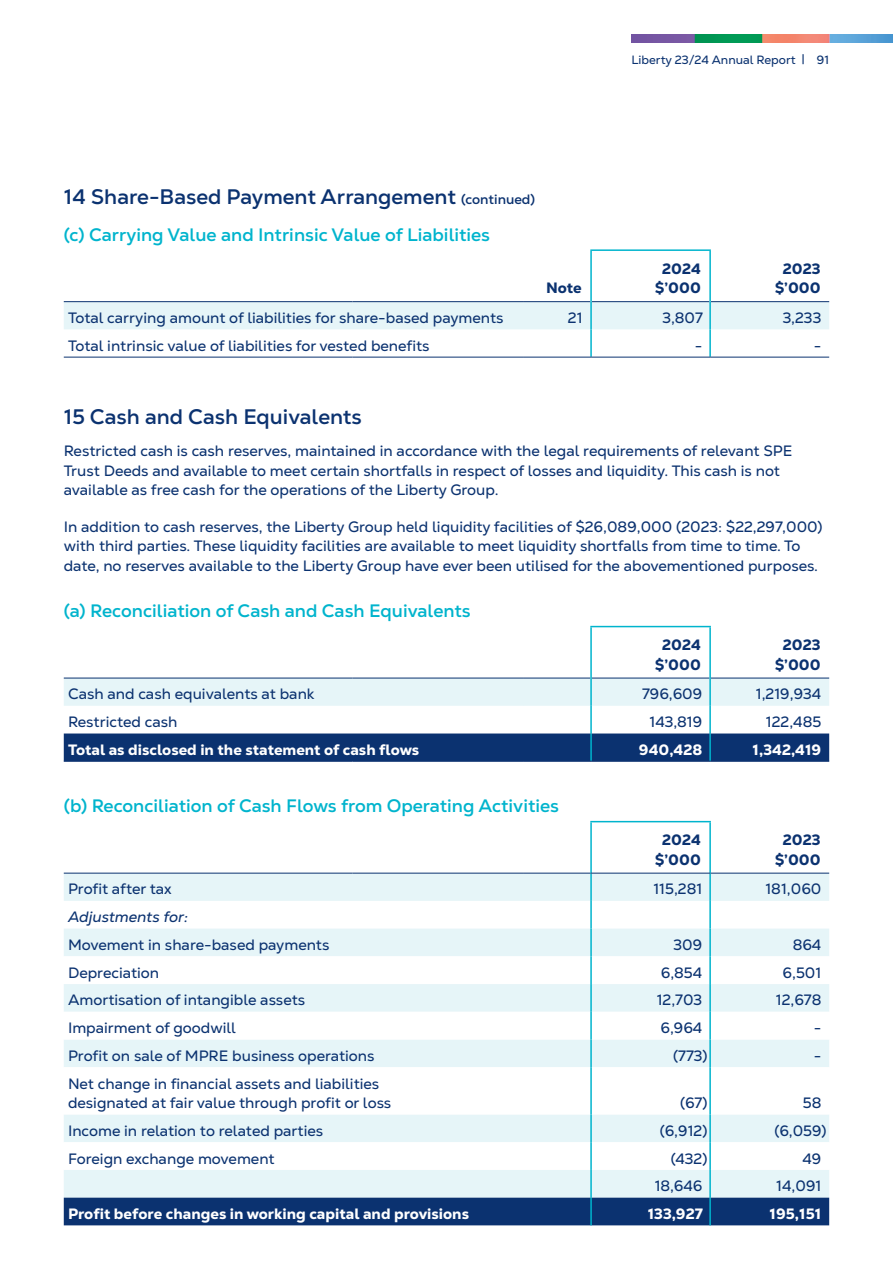
<style>
.page{position:relative;width:893px;height:1263px;background:#fff}
.page>*{position:absolute;margin:0;border:0;box-sizing:border-box;transform-origin:0 0}
.t1{font:700 21px "Nexa Text";color:#0b3270}
.t2{font:700 18px "Nexa Text";color:#00b4cd}
.t3{font:15px/19.5px "Nexa Text";color:#0b3270}
.t4{font:800 15px "Nexa Text";color:#fff}
.t5{font:800 15px/19.5px "Nexa Text";color:#0b3270;text-align:center}
.t6{font:italic 15px "Nexa Text";color:#0b3270}
.t7{font:12px "Nexa Text";color:#0b3270}
.s1{font-size:13.5px}
</style>
<div class="page">
<img style="left:631px;top:34px;width:262px;height:8px">
<div style="left:64px;top:302px;width:765px;height:27px;background:#e6f5f8"></div>
<hr style="left:523px;top:301px;width:67px;height:1px;background:#0b3270">
<hr style="left:592px;top:301px;width:117px;height:1px;background:#0b3270">
<hr style="left:711px;top:301px;width:118px;height:1px;background:#0b3270">
<hr style="left:64px;top:301px;width:289px;height:1px;background:#0b3270">
<hr style="left:353px;top:301px;width:170px;height:1px;background:#0b3270">
<hr style="left:590px;top:249px;width:121px;height:2px;background:#00b4cd">
<hr style="left:590px;top:251px;width:2px;height:51px;background:#00b4cd">
<hr style="left:709px;top:251px;width:2px;height:51px;background:#00b4cd">
<hr style="left:590px;top:302px;width:2px;height:27px;background:#00b4cd">
<hr style="left:709px;top:302px;width:2px;height:27px;background:#00b4cd">
<hr style="left:590px;top:329px;width:2px;height:28px;background:#00b4cd">
<hr style="left:709px;top:329px;width:2px;height:28px;background:#00b4cd">
<hr style="left:64px;top:357px;width:289px;height:1px;background:#0b3270">
<hr style="left:353px;top:357px;width:170px;height:1px;background:#0b3270">
<hr style="left:523px;top:357px;width:68px;height:1px;background:#0b3270">
<hr style="left:710px;top:357px;width:119px;height:1px;background:#0b3270">
<hr style="left:591px;top:357px;width:119px;height:1px;background:#0b3270">
<div style="left:64px;top:679px;width:765px;height:27px;background:#e6f5f8"></div>
<div style="left:64px;top:733px;width:765px;height:28px;background:#0b3270"></div>
<hr style="left:523px;top:678px;width:67px;height:1px;background:#0b3270">
<hr style="left:592px;top:678px;width:117px;height:1px;background:#0b3270">
<hr style="left:711px;top:678px;width:118px;height:1px;background:#0b3270">
<hr style="left:64px;top:678px;width:289px;height:1px;background:#0b3270">
<hr style="left:353px;top:678px;width:170px;height:1px;background:#0b3270">
<hr style="left:590px;top:626px;width:121px;height:1px;background:#00b4cd">
<hr style="left:590px;top:627px;width:2px;height:51px;background:#00b4cd">
<hr style="left:709px;top:627px;width:2px;height:51px;background:#00b4cd">
<hr style="left:590px;top:678px;width:2px;height:28px;background:#00b4cd">
<hr style="left:709px;top:678px;width:2px;height:28px;background:#00b4cd">
<hr style="left:590px;top:706px;width:2px;height:27px;background:#00b4cd">
<hr style="left:709px;top:706px;width:2px;height:27px;background:#00b4cd">
<hr style="left:590px;top:733px;width:2px;height:28px;background:#00b4cd">
<hr style="left:709px;top:733px;width:2px;height:28px;background:#00b4cd">
<hr style="left:64px;top:761px;width:289px;height:1px;background:#0b3270">
<hr style="left:353px;top:761px;width:170px;height:1px;background:#0b3270">
<hr style="left:523px;top:761px;width:68px;height:1px;background:#0b3270">
<hr style="left:710px;top:761px;width:119px;height:1px;background:#0b3270">
<hr style="left:591px;top:761px;width:119px;height:1px;background:#0b3270">
<svg style="left:64px;top:874px;width:765px;height:324px;fill:#e6f5f8"></svg>
<svg style="left:64px;top:956px;width:765px;height:214px"></svg>
<div style="left:64px;top:1198px;width:765px;height:27px;background:#0b3270"></div>
<hr style="left:523px;top:873px;width:68px;height:1px;background:#0b3270">
<hr style="left:710px;top:873px;width:119px;height:1px;background:#0b3270">
<hr style="left:64px;top:873px;width:289px;height:1px;background:#0b3270">
<hr style="left:353px;top:873px;width:170px;height:1px;background:#0b3270">
<hr style="left:590px;top:873px;width:2px;height:28px;background:#00b4cd">
<hr style="left:709px;top:873px;width:2px;height:28px;background:#00b4cd">
<hr style="left:590px;top:901px;width:2px;height:27px;background:#00b4cd">
<hr style="left:709px;top:901px;width:2px;height:27px;background:#00b4cd">
<hr style="left:590px;top:821px;width:121px;height:1px;background:#00b4cd">
<hr style="left:590px;top:822px;width:2px;height:51px;background:#00b4cd">
<hr style="left:709px;top:822px;width:2px;height:51px;background:#00b4cd">
<hr style="left:591px;top:873px;width:119px;height:1px;background:#0b3270">
<hr style="left:590px;top:928px;width:2px;height:28px;background:#00b4cd">
<hr style="left:709px;top:928px;width:2px;height:28px;background:#00b4cd">
<hr style="left:590px;top:956px;width:2px;height:28px;background:#00b4cd">
<hr style="left:709px;top:956px;width:2px;height:28px;background:#00b4cd">
<hr style="left:590px;top:984px;width:2px;height:28px;background:#00b4cd">
<hr style="left:709px;top:984px;width:2px;height:28px;background:#00b4cd">
<hr style="left:590px;top:1012px;width:2px;height:27px;background:#00b4cd">
<hr style="left:709px;top:1012px;width:2px;height:27px;background:#00b4cd">
<hr style="left:590px;top:1039px;width:2px;height:28px;background:#00b4cd">
<hr style="left:709px;top:1039px;width:2px;height:28px;background:#00b4cd">
<hr style="left:590px;top:1067px;width:2px;height:47px;background:#00b4cd">
<hr style="left:709px;top:1067px;width:2px;height:47px;background:#00b4cd">
<hr style="left:590px;top:1114px;width:2px;height:28px;background:#00b4cd">
<hr style="left:709px;top:1114px;width:2px;height:28px;background:#00b4cd">
<hr style="left:590px;top:1142px;width:2px;height:28px;background:#00b4cd">
<hr style="left:709px;top:1142px;width:2px;height:28px;background:#00b4cd">
<hr style="left:590px;top:1170px;width:2px;height:28px;background:#00b4cd">
<hr style="left:709px;top:1170px;width:2px;height:28px;background:#00b4cd">
<hr style="left:590px;top:1198px;width:2px;height:27px;background:#00b4cd">
<hr style="left:709px;top:1198px;width:2px;height:27px;background:#00b4cd">
<h1 class="t1" style="left:64px;top:183px;width:473px">14 Share-Based Payment Arrangement <span class="s1">(continued)</span></h1>
<p class="t2" style="left:64px;top:223px;width:428px">(c) Carrying Value and Intrinsic Value of Liabilities</p>
<p class="t5" style="left:546px;top:278px;width:37px">Note</p>
<p class="t7" style="left:631px;top:52px;width:199px">Liberty 23/24 Annual Report | 91</p>
<p class="t5" style="left:655px;top:259px;width:47px">2024 $’000</p>
<p class="t5" style="left:775px;top:259px;width:47px">2023 $’000</p>
<p class="t3" style="left:68px;top:308px;width:437px">Total carrying amount of liabilities for share-based payments</p>
<p class="t3" style="left:568px;top:308px;width:16px">21</p>
<p class="t3" style="left:663px;top:308px;width:42px">3,807</p>
<p class="t3" style="left:783px;top:308px;width:40px">3,233</p>
<p class="t3" style="left:68px;top:336px;width:363px">Total intrinsic value of liabilities for vested benefits</p>
<p class="t3" style="left:695px;top:336px;width:9px">-</p>
<p class="t3" style="left:814px;top:336px;width:9px">-</p>
<h1 class="t1" style="left:64px;top:403px;width:300px">15 Cash and Cash Equivalents</h1>
<p class="t3" style="left:64px;top:441px;width:730px">Restricted cash is cash reserves, maintained in accordance with the legal requirements of relevant SPE<br>Trust Deeds and available to meet certain shortfalls in respect of losses and liquidity. This cash is not available as free cash for the operations of the Liberty Group.</p>
<p class="t3" style="left:64px;top:517px;width:760px">In addition to cash reserves, the Liberty Group held liquidity facilities of $26,089,000 (2023: $22,297,000) with third parties. These liquidity facilities are available to meet liquidity shortfalls from time to time. To date, no reserves available to the Liberty Group have ever been utilised for the abovementioned purposes.</p>
<p class="t2" style="left:64px;top:600px;width:408px">(a) Reconciliation of Cash and Cash Equivalents</p>
<p class="t5" style="left:655px;top:635px;width:47px">2024 $’000</p>
<p class="t5" style="left:775px;top:635px;width:47px">2023 $’000</p>
<p class="t3" style="left:68px;top:684px;width:248px">Cash and cash equivalents at bank</p>
<p class="t3" style="left:642px;top:684px;width:62px">796,609</p>
<p class="t3" style="left:756px;top:684px;width:67px">1,219,934</p>
<p class="t3" style="left:68px;top:712px;width:111px">Restricted cash</p>
<p class="t3" style="left:649px;top:712px;width:54px">143,819</p>
<p class="t3" style="left:766px;top:712px;width:57px">122,485</p>
<p class="t4" style="left:68px;top:740px;width:353px">Total as disclosed in the statement of cash flows</p>
<p class="t4" style="left:639px;top:740px;width:65px">940,428</p>
<p class="t4" style="left:753px;top:740px;width:70px">1,342,419</p>
<p class="t2" style="left:64px;top:795px;width:497px">(b) Reconciliation of Cash Flows from Operating Activities</p>
<p class="t5" style="left:655px;top:830px;width:47px">2024 $’000</p>
<p class="t5" style="left:775px;top:830px;width:47px">2023 $’000</p>
<p class="t3" style="left:68px;top:879px;width:105px">Profit after tax</p>
<p class="t3" style="left:653px;top:879px;width:51px">115,281</p>
<p class="t3" style="left:765px;top:879px;width:58px">181,060</p>
<p class="t6" style="left:68px;top:908px;width:121px">Adjustments for:</p>
<p class="t3" style="left:68px;top:935px;width:263px">Movement in share-based payments</p>
<p class="t3" style="left:673px;top:935px;width:30px">309</p>
<p class="t3" style="left:793px;top:935px;width:30px">864</p>
<p class="t3" style="left:68px;top:962px;width:93px">Depreciation</p>
<p class="t3" style="left:661px;top:962px;width:43px">6,854</p>
<p class="t3" style="left:783px;top:962px;width:40px">6,501</p>
<p class="t3" style="left:68px;top:990px;width:239px">Amortisation of intangible assets</p>
<p class="t3" style="left:657px;top:990px;width:47px">12,703</p>
<p class="t3" style="left:776px;top:990px;width:47px">12,678</p>
<p class="t3" style="left:68px;top:1018px;width:169px">Impairment of goodwill</p>
<p class="t3" style="left:660px;top:1018px;width:43px">6,964</p>
<p class="t3" style="left:814px;top:1018px;width:9px">-</p>
<p class="t3" style="left:68px;top:1046px;width:308px">Profit on sale of MPRE business operations</p>
<p class="t3" style="left:673px;top:1046px;width:36px">(773)</p>
<p class="t3" style="left:814px;top:1046px;width:9px">-</p>
<p class="t3" style="left:68px;top:1073px;width:325px">Net change in financial assets and liabilities designated at fair value through profit or loss</p>
<p class="t3" style="left:680px;top:1093px;width:29px">(67)</p>
<p class="t3" style="left:803px;top:1093px;width:20px">58</p>
<p class="t3" style="left:68px;top:1121px;width:257px">Income in relation to related parties</p>
<p class="t3" style="left:660px;top:1121px;width:49px">(6,912)</p>
<p class="t3" style="left:774px;top:1121px;width:54px">(6,059)</p>
<p class="t3" style="left:68px;top:1148px;width:208px">Foreign exchange movement</p>
<p class="t3" style="left:671px;top:1148px;width:38px">(432)</p>
<p class="t3" style="left:802px;top:1148px;width:21px">49</p>
<p class="t3" style="left:655px;top:1176px;width:49px">18,646</p>
<p class="t3" style="left:776px;top:1176px;width:47px">14,091</p>
<p class="t4" style="left:68px;top:1204px;width:403px">Profit before changes in working capital and provisions</p>
<p class="t4" style="left:648px;top:1204px;width:57px">133,927</p>
<p class="t4" style="left:769px;top:1204px;width:53px">195,151</p>
</div>
